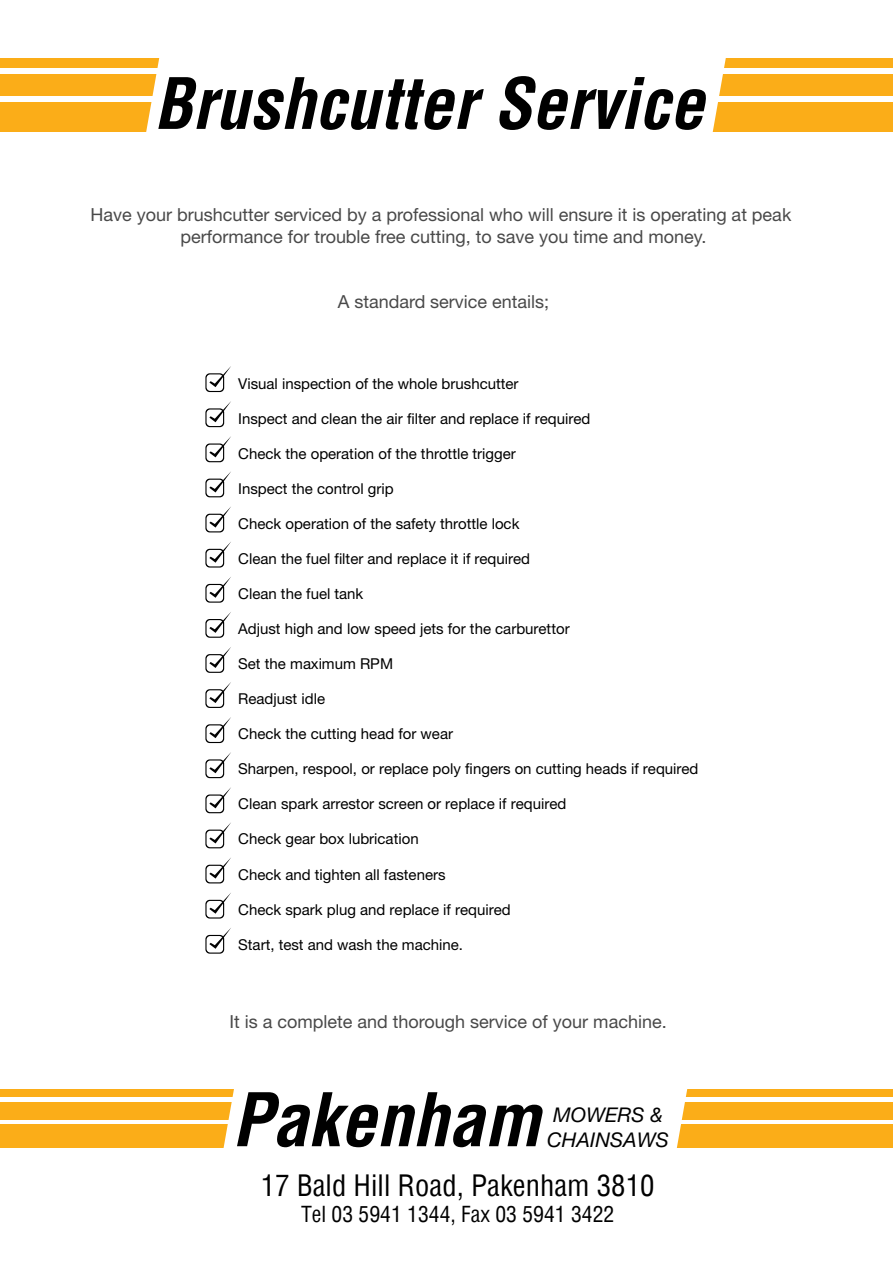
<style>
.page{position:relative;width:893px;height:1263px;background:#fff}
.page>*{position:absolute;margin:0;border:0;box-sizing:border-box;transform-origin:0 0}
.t1{font:italic 700 condensed 72px "Helvetica";color:#000}
.t2{font:italic 700 condensed 69px "Helvetica";color:#000}
.t3{font:condensed 28.8px "Helvetica";color:#000}
.t4{font:condensed 21.6px "Helvetica";color:#000}
.t5{font:italic 20.25px/24.3px "Helvetica Neue";color:#000}
.t6{font:18px/21.6px "Helvetica Neue";color:#494949;text-align:center}
.t7{font:15px "Helvetica Neue";color:#000}
</style>
<div class="page">
<div style="left:0;top:102px;width:892px;height:30px;background:#fbad18"></div>
<div style="left:0;top:74px;width:892px;height:22px;background:#fbad18"></div>
<div style="left:0;top:58px;width:892px;height:9px;background:#fbad18"></div>
<div style="left:143px;top:58px;width:584px;height:74px;background:#fff"></div>
<svg style="left:205px;top:373px;width:19px;height:19px"></svg>
<div style="left:206px;top:374px;width:17px;height:17px;background:#fff;border-radius:4px"></div>
<svg style="left:209px;top:366px;width:22px;height:21px"></svg>
<svg style="left:205px;top:408px;width:19px;height:19px"></svg>
<div style="left:206px;top:410px;width:17px;height:16px;background:#fff;border-radius:4px"></div>
<svg style="left:209px;top:401px;width:22px;height:21px"></svg>
<svg style="left:205px;top:444px;width:19px;height:18px"></svg>
<div style="left:206px;top:445px;width:17px;height:16px;background:#fff;border-radius:4px"></div>
<svg style="left:209px;top:436px;width:22px;height:21px"></svg>
<svg style="left:205px;top:479px;width:19px;height:18px"></svg>
<div style="left:206px;top:480px;width:17px;height:16px;background:#fff;border-radius:4px"></div>
<svg style="left:209px;top:471px;width:22px;height:21px"></svg>
<svg style="left:205px;top:514px;width:19px;height:18px"></svg>
<div style="left:206px;top:515px;width:17px;height:16px;background:#fff;border-radius:4px"></div>
<svg style="left:209px;top:506px;width:22px;height:22px"></svg>
<svg style="left:205px;top:549px;width:19px;height:19px"></svg>
<div style="left:206px;top:550px;width:17px;height:16px;background:#fff;border-radius:4px"></div>
<svg style="left:209px;top:542px;width:22px;height:21px"></svg>
<svg style="left:205px;top:584px;width:19px;height:19px"></svg>
<div style="left:206px;top:585px;width:17px;height:17px;background:#fff;border-radius:4px"></div>
<svg style="left:209px;top:577px;width:22px;height:21px"></svg>
<svg style="left:205px;top:619px;width:19px;height:19px"></svg>
<div style="left:206px;top:620px;width:17px;height:17px;background:#fff;border-radius:4px"></div>
<svg style="left:209px;top:612px;width:22px;height:21px"></svg>
<svg style="left:205px;top:654px;width:19px;height:19px"></svg>
<div style="left:206px;top:655px;width:17px;height:17px;background:#fff;border-radius:4px"></div>
<svg style="left:209px;top:647px;width:22px;height:21px"></svg>
<svg style="left:205px;top:689px;width:19px;height:19px"></svg>
<div style="left:206px;top:690px;width:17px;height:17px;background:#fff;border-radius:4px"></div>
<svg style="left:209px;top:682px;width:22px;height:21px"></svg>
<svg style="left:205px;top:724px;width:19px;height:19px"></svg>
<div style="left:206px;top:725px;width:17px;height:17px;background:#fff;border-radius:4px"></div>
<svg style="left:209px;top:717px;width:22px;height:21px"></svg>
<svg style="left:205px;top:759px;width:19px;height:19px"></svg>
<div style="left:206px;top:761px;width:17px;height:16px;background:#fff;border-radius:4px"></div>
<svg style="left:209px;top:752px;width:22px;height:21px"></svg>
<svg style="left:205px;top:795px;width:19px;height:18px"></svg>
<div style="left:206px;top:796px;width:17px;height:16px;background:#fff;border-radius:4px"></div>
<svg style="left:209px;top:787px;width:22px;height:21px"></svg>
<svg style="left:205px;top:830px;width:19px;height:18px"></svg>
<div style="left:206px;top:831px;width:17px;height:16px;background:#fff;border-radius:4px"></div>
<svg style="left:209px;top:822px;width:22px;height:21px"></svg>
<svg style="left:205px;top:865px;width:19px;height:18px"></svg>
<div style="left:206px;top:866px;width:17px;height:16px;background:#fff;border-radius:4px"></div>
<svg style="left:209px;top:857px;width:22px;height:22px"></svg>
<svg style="left:205px;top:900px;width:19px;height:19px"></svg>
<div style="left:206px;top:901px;width:17px;height:16px;background:#fff;border-radius:4px"></div>
<svg style="left:209px;top:893px;width:22px;height:21px"></svg>
<svg style="left:205px;top:935px;width:19px;height:19px"></svg>
<div style="left:206px;top:936px;width:17px;height:17px;background:#fff;border-radius:4px"></div>
<svg style="left:209px;top:928px;width:22px;height:21px"></svg>
<div style="left:0;top:1124px;width:892px;height:24px;background:#fbad18"></div>
<div style="left:0;top:1102px;width:892px;height:17px;background:#fbad18"></div>
<div style="left:0;top:1089px;width:892px;height:8px;background:#fbad18"></div>
<div style="left:221px;top:1089px;width:468px;height:59px;background:#fff"></div>
<h2 class="t2" style="left:154px;top:58px;width:551px">Brushcutter Service</h2>
<p class="t6" style="left:91px;top:204px;width:702px">Have your brushcutter serviced by a professional who will ensure it is operating at peak performance for trouble free cutting, to save you time and money.</p>
<p class="t6" style="left:338px;top:290px;width:213px">A standard service entails;</p>
<p class="t7" style="left:238px;top:374px;width:282px">Visual inspection of the whole brushcutter</p>
<p class="t7" style="left:238px;top:409px;width:354px">Inspect and clean the air filter and replace if required</p>
<p class="t7" style="left:238px;top:444px;width:279px">Check the operation of the throttle trigger</p>
<p class="t7" style="left:238px;top:479px;width:157px">Inspect the control grip</p>
<p class="t7" style="left:238px;top:515px;width:283px">Check operation of the safety throttle lock</p>
<p class="t7" style="left:238px;top:550px;width:293px">Clean the fuel filter and replace it if required</p>
<p class="t7" style="left:238px;top:585px;width:127px">Clean the fuel tank</p>
<p class="t7" style="left:238px;top:620px;width:333px">Adjust high and low speed jets for the carburettor</p>
<p class="t7" style="left:238px;top:655px;width:156px">Set the maximum RPM</p>
<p class="t7" style="left:238px;top:690px;width:88px">Readjust idle</p>
<p class="t7" style="left:238px;top:725px;width:216px">Check the cutting head for wear</p>
<p class="t7" style="left:238px;top:760px;width:462px">Sharpen, respool, or replace poly fingers on cutting heads if required</p>
<p class="t7" style="left:238px;top:795px;width:329px">Clean spark arrestor screen or replace if required</p>
<p class="t7" style="left:238px;top:830px;width:182px">Check gear box lubrication</p>
<p class="t7" style="left:238px;top:865px;width:209px">Check and tighten all fasteners</p>
<p class="t7" style="left:238px;top:900px;width:274px">Check spark plug and replace if required</p>
<p class="t7" style="left:238px;top:935px;width:226px">Start, test and wash the machine.</p>
<p class="t6" style="left:229px;top:1011px;width:439px">It is a complete and thorough service of your machine.</p>
<h1 class="t1" style="left:232px;top:1072px;width:310px">Pakenham</h1>
<h3 class="t5" style="left:547px;top:1103px;width:123px">MOWERS &amp;<br>CHAINSAWS</h3>
<h3 class="t3" style="left:261px;top:1167px;width:395px">17 Bald Hill Road, Pakenham 3810</h3>
<h3 class="t4" style="left:301px;top:1200px;width:315px">Tel 03 5941 1344, Fax 03 5941 3422</h3>
</div>
